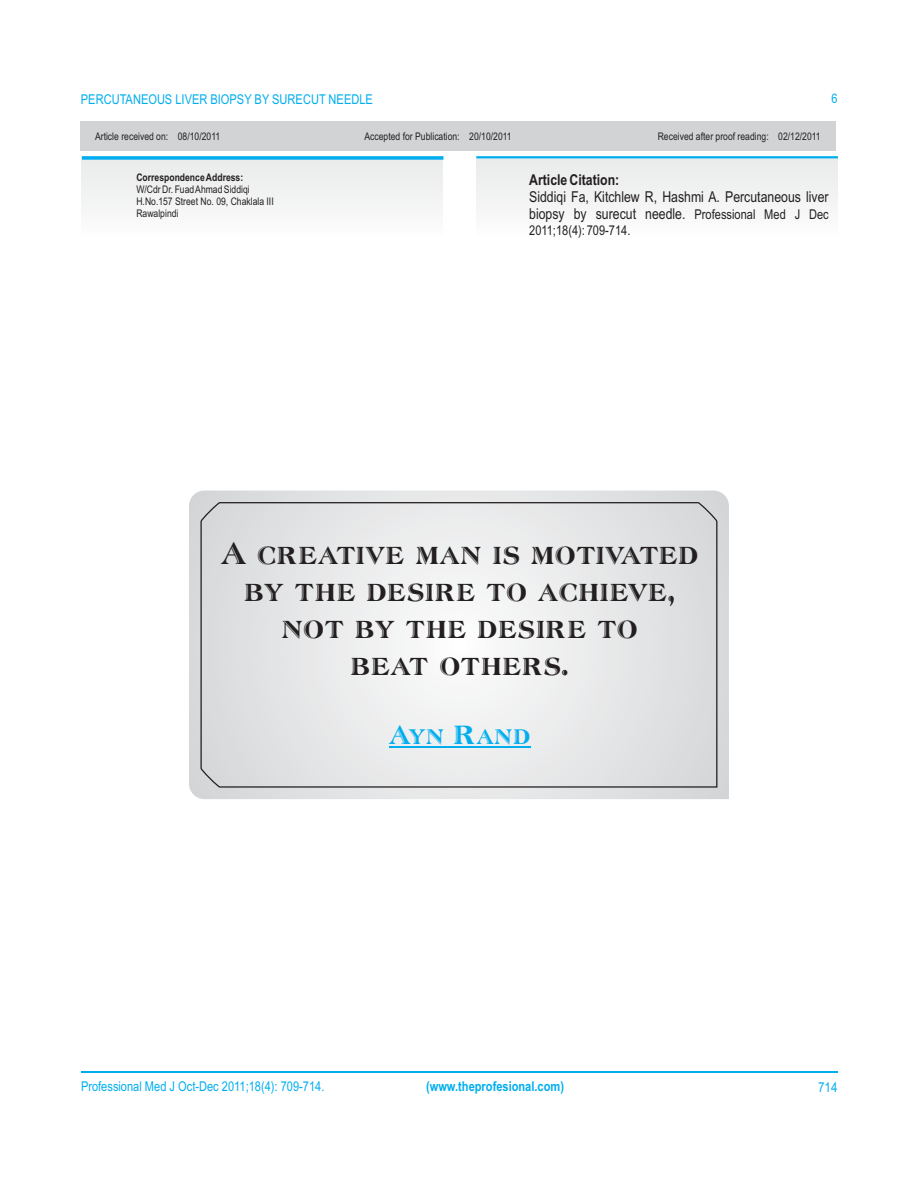
<style>
.page{position:relative;width:918px;height:1188px;background:#fff}
.page>*{position:absolute;margin:0;border:0;box-sizing:border-box;transform-origin:0 0}
.t1{font:30px/37px "Atlantic Inline";color:#231f20;text-align:center}
.t2{font:25.65px "Atlantic Inline";color:#00aeef}
.t3{font:15px/17px "Arial Narrow";color:#231f20}
.t4{font:700 15px "Arial Narrow";color:#231f20}
.t5{font:13.5px "Arial Narrow";color:#00aeef}
.t6{font:700 13.5px "Arial Narrow";color:#00aeef}
.t7{font:13.5px "Arial Narrow";color:#231f20}
.t8{font:13.5px "Arial Narrow";color:#00aeef;scale:1.04 1}
.t9{font:13.2px "Arial Narrow";color:#00aeef}
.t10{font:10.5px/11.9px "Arial Narrow";color:#231f20}
.t11{font:700 10.5px "Arial Narrow";color:#231f20}
.s1{font-size:13.5px}
</style>
<div class="page">
<hr style="left:81px;top:1072px;width:756px;height:1px;background:#00aeef">
<div style="left:80px;top:122px;width:756px;height:29px;background:#d1d3d4"></div>
<div style="left:82px;top:157px;width:361px;height:104px;background:#f5f6f6"></div>
<svg style="left:82px;top:156px;width:361px;height:4px"></svg>
<div style="left:477px;top:157px;width:361px;height:103px;background:#f5f5f5"></div>
<hr style="left:476px;top:156px;width:362px;height:2px;background:#00aeef">
<svg style="left:189px;top:491px;width:540px;height:308px;background:#dcdddf"></svg>
<svg style="left:200px;top:501px;width:518px;height:287px"></svg>
<hr style="left:389px;top:747px;width:141px;height:1px;background:#00aeef">
<p class="t5" style="left:81px;top:94px;width:294px">PERCUTANEOUS LIVER BIOPSY BY SURECUT NEEDLE</p>
<p class="t9" style="left:831px;top:94px;width:8px">6</p>
<p class="t10" style="left:95px;top:131px;width:127px">Article received on: 08/10/2011</p>
<p class="t10" style="left:658px;top:131px;width:165px">Received after proof reading: 02/12/2011</p>
<p class="t11" style="left:136px;top:174px;width:108px">Correspondence Address:</p>
<p class="t10" style="left:136px;top:184px;width:139px">W/Cdr Dr. Fuad Ahmad Siddiqi<br>H.No.157 Street No. 09, Chaklala III<br>Rawalpindi</p>
<p class="t10" style="left:364px;top:131px;width:149px">Accepted for Publication: 20/10/2011</p>
<h3 class="t4" style="left:529px;top:175px;width:92px">Article Citation:</h3>
<h3 class="t3" style="left:529px;top:190px;width:301px">Siddiqi Fa, Kitchlew R, Hashmi A. Percutaneous liver biopsy by surecut needle. <span class="s1">Professional Med J Dec</span></h3>
<p class="t7" style="left:529px;top:225px;width:103px">2011;18(4): 709-714.</p>
<h1 class="t1" style="left:221px;top:534px;width:479px">A creative man is motivated by the desire to achieve, not by the desire to<br>beat others.</h1>
<h2 class="t2" style="left:389px;top:719px;width:143px">Ayn Rand</h2>
<p class="t5" style="left:81px;top:1082px;width:245px">Professional Med J Oct-Dec 2011;18(4): 709-714.</p>
<p class="t6" style="left:426px;top:1082px;width:140px">(www.theprofesional.com)</p>
<p class="t8" style="left:818px;top:1082px;width:20px">714</p>
</div>
